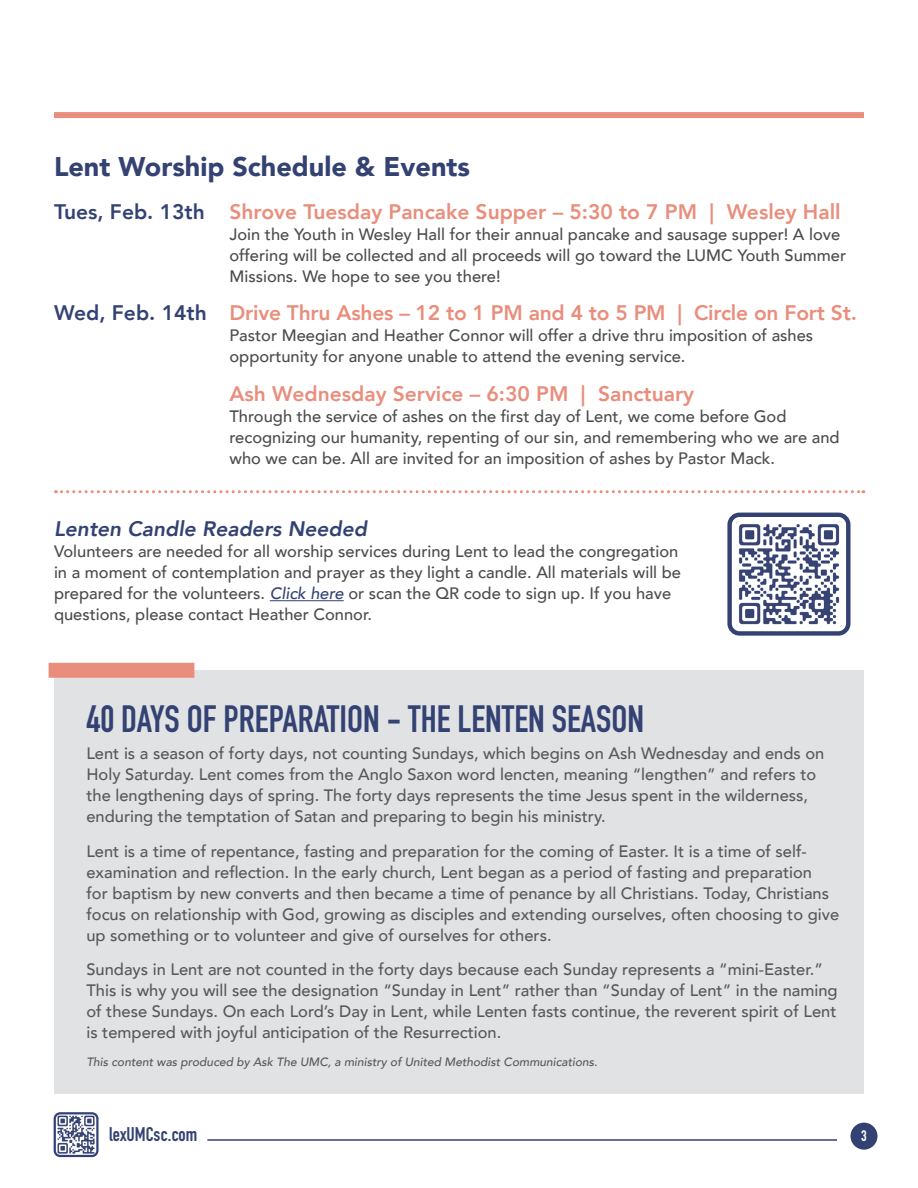
<style>
.page{position:relative;width:918px;height:1188px;background:#fff}
.page>*{position:absolute;margin:0;border:0;box-sizing:border-box;transform-origin:0 0}
.t1{font:700 37.5px "DIN Condensed";color:#334273}
.t2{font:900 27px "Avenir";color:#334273}
.t3{font:800 21px "Avenir";color:#e98e7c}
.t4{font:italic 800 21px "Avenir";color:#334273}
.t5{font:700 19.5px "DIN Condensed";color:#334273}
.t6{font:500 16.5px/21px "Avenir";color:#57585a}
.t7{font:500 16.5px/21px "Avenir";color:#4b4c4d}
.t8{font:700 15px "DIN Condensed";color:#fff}
.t9{font:italic 500 12px "Avenir";color:#57585a}
.s1{color:#334273}
.s2{font-style:italic;color:#334273}
</style>
<div class="page">
<div style="left:850px;top:1123px;width:28px;height:27px;background:#334273;border-radius:50%"></div>
<hr style="left:207px;top:1139px;width:630px;height:2px;background:#334273">
<img style="left:57px;top:1115px;width:39px;height:39px">
<div style="left:54px;top:1112px;width:45px;height:45px;border:2px solid #334273;border-radius:5px"></div>
<hr style="left:270px;top:600px;width:74px;height:1px;background:#334273">
<div style="left:54px;top:112px;width:810px;height:6px;background:#e98e7c"></div>
<svg style="left:56px;top:490px;width:808px;height:3px"></svg>
<img style="left:736px;top:522px;width:106px;height:105px">
<div style="left:727px;top:513px;width:123px;height:123px;border:4px solid #334273;border-radius:10px"></div>
<div style="left:54px;top:671px;width:810px;height:423px;background:#e1e2e4"></div>
<div style="left:49px;top:663px;width:145px;height:15px;background:#e98e7c"></div>
<p class="t2" style="left:54px;top:144px;width:417px">Lent Worship Schedule &amp; Events</p>
<p class="t3" style="left:54px;top:195px;width:788px"><span class="s1">Tues, Feb. 13th</span> Shrove Tuesday Pancake Supper – 5:30 to 7 PM | Wesley Hall</p>
<p class="t7" style="left:230px;top:223px;width:618px">Join the Youth in Wesley Hall for their annual pancake and sausage supper! A love offering will be collected and all proceeds will go toward the LUMC Youth Summer<br>Missions. We hope to see you there!</p>
<p class="t3" style="left:54px;top:297px;width:804px"><span class="s1">Wed, Feb. 14th</span> Drive Thru Ashes – 12 to 1 PM and 4 to 5 PM | Circle on Fort St.</p>
<p class="t7" style="left:230px;top:324px;width:585px">Pastor Meegian and Heather Connor will offer a drive thru imposition of ashes opportunity for anyone unable to attend the evening service.</p>
<p class="t3" style="left:230px;top:377px;width:466px">Ash Wednesday Service – 6:30 PM | Sanctuary</p>
<p class="t7" style="left:230px;top:405px;width:612px">Through the service of ashes on the first day of Lent, we come before God recognizing our humanity, repenting of our sin, and remembering who we are and who we can be. All are invited for an imposition of ashes by Pastor Mack.</p>
<p class="t4" style="left:54px;top:517px;width:315px">Lenten Candle Readers Needed</p>
<p class="t7" style="left:54px;top:540px;width:629px">Volunteers are needed for all worship services during Lent to lead the congregation in a moment of contemplation and prayer as they light a candle. All materials will be prepared for the volunteers. <span class="s2">Click here</span> or scan the QR code to sign up. If you have questions, please contact Heather Connor.</p>
<p class="t1" style="left:86px;top:693px;width:559px">40 DAYS OF PREPARATION - THE LENTEN SEASON</p>
<p class="t6" style="left:86px;top:742px;width:740px">Lent is a season of forty days, not counting Sundays, which begins on Ash Wednesday and ends on Holy Saturday. Lent comes from the Anglo Saxon word lencten, meaning “lengthen” and refers to the lengthening days of spring. The forty days represents the time Jesus spent in the wilderness, enduring the temptation of Satan and preparing to begin his ministry.</p>
<p class="t6" style="left:86px;top:840px;width:754px">Lent is a time of repentance, fasting and preparation for the coming of Easter. It is a time of self&shy;examination and reflection. In the early church, Lent began as a period of fasting and preparation<br>for baptism by new converts and then became a time of penance by all Christians. Today, Christians focus on relationship with God, growing as disciples and extending ourselves, often choosing to give up something or to volunteer and give of ourselves for others.</p>
<p class="t6" style="left:86px;top:958px;width:753px">Sundays in Lent are not counted in the forty days because each Sunday represents a “mini-Easter.” This is why you will see the designation “Sunday in Lent” rather than “Sunday of Lent” in the naming of these Sundays. On each Lord’s Day in Lent, while Lenten fasts continue, the reverent spirit of Lent is tempered with joyful anticipation of the Resurrection.</p>
<p class="t9" style="left:86px;top:1055px;width:513px">This content was produced by Ask The UMC, a ministry of United Methodist Communications.</p>
<p class="t5" style="left:109px;top:1121px;width:90px">lexUMCsc.com</p>
<p class="t8" style="left:861px;top:1126px;width:7px">3</p>
</div>
